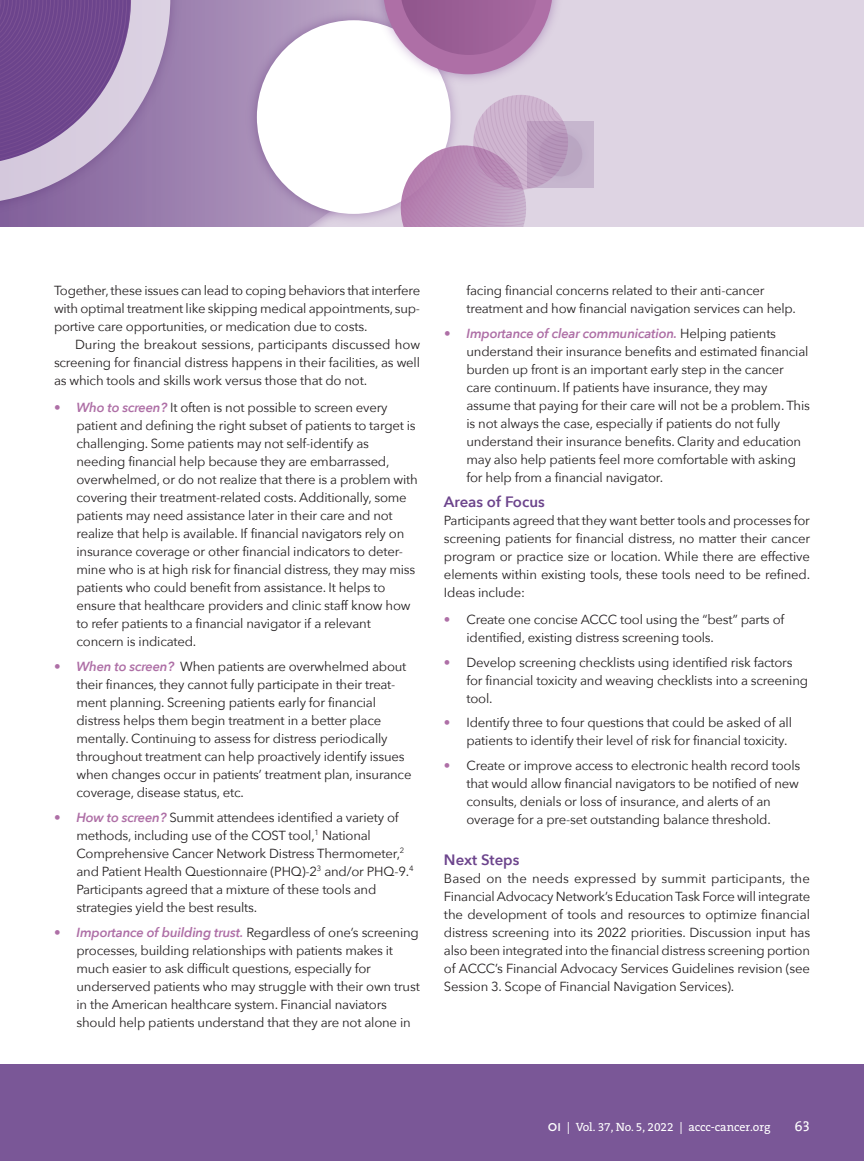
<style>
.page{position:relative;width:864px;height:1161px;background:#fff}
.page>*{position:absolute;margin:0;border:0;box-sizing:border-box;transform-origin:0 0}
.t1{font:600 15px "Avenir Next";color:#6c448c}
.t2{font:14.25px "The Serif Caps";color:#fff}
.t3{font:13.2px/18px "Avenir Next";letter-spacing:-.015em;color:#231f20}
.t4{font:12px "The Serif B W5 Plain";color:#fff}
.s1{color:#ae6fa6}
.s2{font-weight:600;font-style:italic;color:#ae6fa6}
.s3{font-family:"Gotham";font-weight:500;font-size:11.25px}
</style>
<div class="page">
<div style="left:0;top:1064px;width:864px;height:97px;background:#7a5797"></div>
<div style="left:0;top:0;width:864px;height:228px;background:#ded4e3"></div>
<div style="left:170px;top:0;width:198px;height:228px;background:#a287b3"></div>
<div style="left:170px;top:0;width:16px;height:219px;background:#9c80af"></div>
<svg style="left:0;top:0;width:170px;height:228px"></svg>
<img style="left:242px;top:5px;width:211px;height:223px">
<div style="left:257px;top:20px;width:194px;height:194px;background:#fff;border-radius:50%"></div>
<img style="left:368px;top:0;width:189px;height:90px">
<svg style="left:383px;top:0;width:170px;height:74px"></svg>
<svg style="left:392px;top:95px;width:193px;height:133px"></svg>
<p class="t3" style="left:54px;top:281px;width:368px;text-align:justify">Together, these issues can lead to coping behaviors that interfere with optimal treatment like skipping medical appointments, sup&shy;portive care opportunities, or medication due to costs.</p>
<p class="t3" style="left:54px;top:335px;width:368px;text-align:justify;text-indent:21px">During the breakout sessions, participants discussed how screening for financial distress happens in their facilities, as well as which tools and skills work versus those that do not.</p>
<p class="t3" style="left:76px;top:398px;width:343px;text-indent:-22px"><span class="s1">•</span> <span class="s2">Who to screen?</span> It often is not possible to screen every patient and defining the right subset of patients to target is challenging. Some patients may not self-identify as needing financial help because they are embarrassed, overwhelmed, or do not realize that there is a problem with covering their treatment-related costs. Additionally, some patients may need assistance later in their care and not realize that help is available. If financial navigators rely on insurance coverage or other financial indicators to deter&shy;mine who is at high risk for financial distress, they may miss patients who could benefit from assistance. It helps to ensure that healthcare providers and clinic staff know how to refer patients to a financial navigator if a relevant concern is indicated.</p>
<p class="t3" style="left:76px;top:657px;width:337px;text-indent:-22px"><span class="s1">•</span> <span class="s2">When to screen?</span> When patients are overwhelmed about their finances, they cannot fully participate in their treat&shy;ment planning. Screening patients early for financial distress helps them begin treatment in a better place mentally. Continuing to assess for distress periodically throughout treatment can help proactively identify issues when changes occur in patients’ treatment plan, insurance coverage, disease status, etc.</p>
<p class="t3" style="left:76px;top:808px;width:338px;text-indent:-22px"><span class="s1">•</span> <span class="s2">How to screen?</span> Summit attendees identified a variety of methods, including use of the COST tool,<sup>1</sup> National Comprehensive Cancer Network Distress Thermometer,<sup>2 </sup>and Patient Health Questionnaire (PHQ)-2<sup>3</sup> and/or PHQ-9.<sup>4<br></sup>Participants agreed that a mixture of these tools and strategies yield the best results.</p>
<p class="t3" style="left:76px;top:922px;width:345px;text-indent:-22px"><span class="s1">•</span> <span class="s2">Importance of building trust.</span> Regardless of one’s screening processes, building relationships with patients makes it much easier to ask difficult questions, especially for underserved patients who may struggle with their own trust in the American healthcare system. Financial naviators should help patients understand that they are not alone in</p>
<p class="t3" style="left:466px;top:281px;width:331px">facing financial concerns related to their anti-cancer treatment and how financial navigation services can help.</p>
<p class="t3" style="left:466px;top:324px;width:345px;text-indent:-22px"><span class="s2">• Importance of clear communication.</span> Helping patients understand their insurance benefits and estimated financial burden up front is an important early step in the cancer care continuum. If patients have insurance, they may assume that paying for their care will not be a problem. This is not always the case, especially if patients do not fully understand their insurance benefits. Clarity and education may also help patients feel more comfortable with asking for help from a financial navigator.</p>
<p class="t1" style="left:444px;top:489px;width:102px">Areas of Focus</p>
<p class="t3" style="left:444px;top:511px;width:368px;text-align:justify">Participants agreed that they want better tools and processes for screening patients for financial distress, no matter their cancer program or practice size or location. While there are effective elements within existing tools, these tools need to be refined.<br>Ideas include:</p>
<p class="t3" style="left:466px;top:610px;width:319px;text-indent:-22px"><span class="s1">•</span> Create one concise ACCC tool using the “best” parts of identified, existing distress screening tools.</p>
<p class="t3" style="left:466px;top:653px;width:343px;text-indent:-22px"><span class="s1">•</span> Develop screening checklists using identified risk factors for financial toxicity and weaving checklists into a screening tool.</p>
<p class="t3" style="left:466px;top:713px;width:327px;text-indent:-22px"><span class="s1">•</span> Identify three to four questions that could be asked of all patients to identify their level of risk for financial toxicity.</p>
<p class="t3" style="left:466px;top:756px;width:335px;text-indent:-22px"><span class="s1">•</span> Create or improve access to electronic health record tools that would allow financial navigators to be notified of new consults, denials or loss of insurance, and alerts of an overage for a pre-set outstanding balance threshold.</p>
<p class="t1" style="left:444px;top:847px;width:77px">Next Steps</p>
<p class="t3" style="left:444px;top:869px;width:368px;text-align:justify">Based on the needs expressed by summit participants, the Financial Advocacy Network’s Education Task Force will integrate the development of tools and resources to optimize financial distress screening into its 2022 priorities. Discussion input has also been integrated into the financial distress screening portion of ACCC’s Financial Advocacy Services Guidelines revision (see Session 3. Scope of Financial Navigation Services).</p>
<p class="t4" style="left:548px;top:1119px;width:224px"><span class="s3">OI</span> | Vol. 37, No. 5, 2022 | accc-cancer.org</p>
<p class="t2" style="left:795px;top:1114px;width:17px">63</p>
</div>
